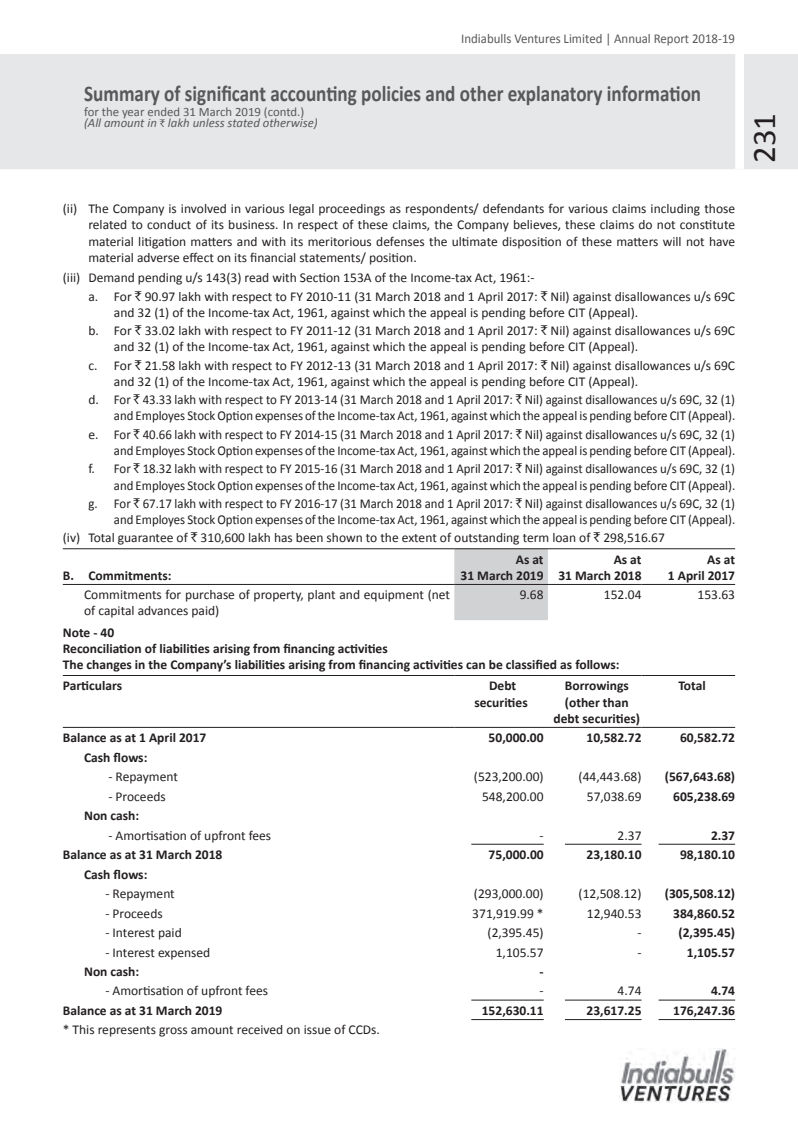
<style>
.page{position:relative;width:798px;height:1125px;background:#fff}
.page>*{position:absolute;margin:0;border:0;box-sizing:border-box;transform-origin:0 0}
.t1{font:33px "Calibri";color:#231f20}
.t2{font:700 22.5px "Calibri";color:#57585a;scale:.85 1}
.t3{font:13.5px/16.2px "Calibri";color:#231f20}
.t4{font:700 13.5px/16.2px "Calibri";color:#231f20;text-align:center}
.t5{font:13.5px/16.2px "Calibri";color:#231f20;text-align:right;scale:.95 1}
.t6{font:13.5px "Calibri";color:#57585a;scale:.95 1}
.t7{font:italic 12.75px/10.5px "Calibri";color:#57585a}
.s1{font-style:normal}
.s2{font-family:"Rupee Foradian";font-style:normal;font-size:10.5px}
.s3{font-family:"Rupee Foradian"}
</style>
<div class="page">
<div style="left:0;top:54px;width:797px;height:115px;background:#e6e7e9"></div>
<div style="left:735px;top:46px;width:8px;height:123px;background:#fff"></div>
<img style="left:619px;top:1048px;width:116px;height:54px">
<div style="left:454px;top:549px;width:94px;height:71px;background:#d1d2d4"></div>
<hr style="left:63px;top:548px;width:391px;height:1px;background:#231f20">
<hr style="left:454px;top:548px;width:94px;height:1px;background:#231f20">
<hr style="left:548px;top:548px;width:93px;height:1px;background:#231f20">
<hr style="left:641px;top:548px;width:94px;height:1px;background:#231f20">
<hr style="left:63px;top:584px;width:391px;height:1px;background:#231f20">
<hr style="left:454px;top:584px;width:94px;height:1px;background:#231f20">
<hr style="left:548px;top:584px;width:93px;height:1px;background:#231f20">
<hr style="left:641px;top:584px;width:94px;height:1px;background:#231f20">
<hr style="left:63px;top:675px;width:391px;height:1px;background:#231f20">
<hr style="left:454px;top:675px;width:94px;height:1px;background:#231f20">
<hr style="left:548px;top:675px;width:93px;height:1px;background:#231f20">
<hr style="left:641px;top:675px;width:94px;height:1px;background:#231f20">
<hr style="left:63px;top:727px;width:391px;height:1px;background:#231f20">
<hr style="left:454px;top:727px;width:94px;height:1px;background:#231f20">
<hr style="left:548px;top:727px;width:93px;height:1px;background:#231f20">
<hr style="left:641px;top:727px;width:94px;height:1px;background:#231f20">
<hr style="left:471px;top:844px;width:72px;height:1px;background:#231f20">
<hr style="left:565px;top:844px;width:76px;height:1px;background:#231f20">
<hr style="left:658px;top:844px;width:77px;height:1px;background:#231f20">
<hr style="left:471px;top:1000px;width:72px;height:1px;background:#231f20">
<hr style="left:565px;top:1000px;width:76px;height:1px;background:#231f20">
<hr style="left:658px;top:1000px;width:77px;height:1px;background:#231f20">
<hr style="left:471px;top:1019px;width:72px;height:1px;background:#231f20">
<hr style="left:565px;top:1019px;width:76px;height:1px;background:#231f20">
<hr style="left:658px;top:1019px;width:77px;height:1px;background:#231f20">
<p class="t6" style="left:461px;top:30px;width:290px">Indiabulls Ventures Limited | Annual Report 2018-19</p>
<p class="t2" style="left:84px;top:79px;width:727px">Summary of significant accounting policies and other explanatory information</p>
<p class="t7" style="left:84px;top:106px;width:235px"><span class="s1">for the year ended 31 March 2019 (contd.) </span>(All amount in <span class="s2">`</span> lakh unless stated otherwise)</p>
<p class="t3" style="left:88px;top:201px;width:648px;text-align:justify;text-indent:-26px">(ii) The Company is involved in various legal proceedings as respondents/ defendants for various claims including those related to conduct of its business. In respect of these claims, the Company believes, these claims do not constitute material litigation matters and with its meritorious defenses the ultimate disposition of these matters will not have material adverse effect on its financial statements/ position.</p>
<p class="t3" style="left:63px;top:270px;width:473px">(iii) Demand pending u/s 143(3) read with Section 153A of the Income-tax Act, 1961:-</p>
<p class="t3" style="left:114px;top:288px;width:622px;text-indent:-26px">a. For <span class="s3">`</span> 90.97 lakh with respect to FY 2010-11 (31 March 2018 and 1 April 2017: <span class="s3">`</span> Nil) against disallowances u/s 69C and 32 (1) of the Income-tax Act, 1961, against which the appeal is pending before CIT (Appeal).</p>
<p class="t3" style="left:114px;top:323px;width:622px;text-indent:-26px">b. For <span class="s3">`</span> 33.02 lakh with respect to FY 2011-12 (31 March 2018 and 1 April 2017: <span class="s3">`</span> Nil) against disallowances u/s 69C and 32 (1) of the Income-tax Act, 1961, against which the appeal is pending before CIT (Appeal).</p>
<p class="t3" style="left:114px;top:357px;width:622px;text-indent:-26px">c. For <span class="s3">`</span> 21.58 lakh with respect to FY 2012-13 (31 March 2018 and 1 April 2017: <span class="s3">`</span> Nil) against disallowances u/s 69C and 32 (1) of the Income-tax Act, 1961, against which the appeal is pending before CIT (Appeal).</p>
<p class="t3" style="left:88px;top:392px;width:648px;text-align:right">d. For <span class="s3">`</span> 43.33 lakh with respect to FY 2013-14 (31 March 2018 and 1 April 2017: <span class="s3">`</span> Nil) against disallowances u/s 69C, 32 (1) and Employes Stock Option expenses of the Income-tax Act, 1961, against which the appeal is pending before CIT (Appeal).</p>
<p class="t3" style="left:88px;top:426px;width:648px;text-align:right">e. For <span class="s3">`</span> 40.66 lakh with respect to FY 2014-15 (31 March 2018 and 1 April 2017: <span class="s3">`</span> Nil) against disallowances u/s 69C, 32 (1) and Employes Stock Option expenses of the Income-tax Act, 1961, against which the appeal is pending before CIT (Appeal).</p>
<p class="t3" style="left:88px;top:461px;width:648px;text-align:right">f. For <span class="s3">`</span> 18.32 lakh with respect to FY 2015-16 (31 March 2018 and 1 April 2017: <span class="s3">`</span> Nil) against disallowances u/s 69C, 32 (1) and Employes Stock Option expenses of the Income-tax Act, 1961, against which the appeal is pending before CIT (Appeal).</p>
<p class="t5" style="left:88px;top:495px;width:682px">g. For <span class="s3">`</span> 67.17 lakh with respect to FY 2016-17 (31 March 2018 and 1 April 2017: <span class="s3">`</span> Nil) against disallowances u/s 69C, 32 (1) and Employes Stock Option expenses of the Income-tax Act, 1961, against which the appeal is pending before CIT (Appeal).</p>
<p class="t3" style="left:63px;top:530px;width:603px">(iv) Total guarantee of <span class="s3">`</span> 310,600 lakh has been shown to the extent of outstanding term loan of <span class="s3">`</span> 298,516.67</p>
<p class="t4" style="left:63px;top:567px;width:110px">B. Commitments:</p>
<p class="t4" style="left:515px;top:551px;width:29px">As at</p>
<p class="t4" style="left:460px;top:567px;width:85px">31 March 2019</p>
<p class="t4" style="left:613px;top:551px;width:29px">As at</p>
<p class="t4" style="left:558px;top:567px;width:85px">31 March 2018</p>
<p class="t4" style="left:707px;top:551px;width:29px">As at</p>
<p class="t4" style="left:667px;top:567px;width:69px">1 April 2017</p>
<p class="t3" style="left:84px;top:587px;width:367px">Commitments for purchase of property, plant and equipment (net of capital advances paid)</p>
<p class="t3" style="left:519px;top:587px;width:25px">9.68</p>
<p class="t3" style="left:603px;top:587px;width:39px">152.04</p>
<p class="t3" style="left:697px;top:587px;width:39px">153.63</p>
<p class="t4" style="left:63px;top:624px;width:53px">Note - 40</p>
<p class="t4" style="left:63px;top:640px;width:326px">Reconciliation of liabilities arising from financing activities</p>
<p class="t4" style="left:63px;top:656px;width:558px">The changes in the Company’s liabilities arising from financing activities can be classified as follows:</p>
<p class="t4" style="left:63px;top:678px;width:61px">Particulars</p>
<p class="t4" style="left:474px;top:678px;width:55px">Debt securities</p>
<p class="t4" style="left:553px;top:678px;width:88px">Borrowings (other than debt securities)</p>
<p class="t4" style="left:678px;top:678px;width:29px">Total</p>
<p class="t4" style="left:63px;top:729px;width:145px">Balance as at 1 April 2017</p>
<p class="t4" style="left:488px;top:729px;width:56px">50,000.00</p>
<p class="t4" style="left:586px;top:729px;width:56px">10,582.72</p>
<p class="t4" style="left:680px;top:729px;width:56px">60,582.72</p>
<p class="t4" style="left:84px;top:749px;width:65px">Cash flows:</p>
<p class="t3" style="left:108px;top:768px;width:71px">- Repayment</p>
<p class="t3" style="left:474px;top:768px;width:71px">(523,200.00)</p>
<p class="t3" style="left:578px;top:768px;width:64px">(44,443.68)</p>
<p class="t4" style="left:664px;top:768px;width:72px">(567,643.68)</p>
<p class="t3" style="left:108px;top:788px;width:59px">- Proceeds</p>
<p class="t3" style="left:482px;top:788px;width:63px">548,200.00</p>
<p class="t3" style="left:586px;top:788px;width:56px">57,038.69</p>
<p class="t4" style="left:673px;top:788px;width:63px">605,238.69</p>
<p class="t4" style="left:84px;top:807px;width:57px">Non cash:</p>
<p class="t3" style="left:108px;top:827px;width:164px">- Amortisation of upfront fees</p>
<p class="t3" style="left:539px;top:827px;width:6px">-</p>
<p class="t3" style="left:617px;top:827px;width:25px">2.37</p>
<p class="t4" style="left:710px;top:827px;width:26px">2.37</p>
<p class="t4" style="left:63px;top:846px;width:161px">Balance as at 31 March 2018</p>
<p class="t4" style="left:488px;top:846px;width:56px">75,000.00</p>
<p class="t4" style="left:586px;top:846px;width:56px">23,180.10</p>
<p class="t4" style="left:680px;top:846px;width:56px">98,180.10</p>
<p class="t4" style="left:84px;top:866px;width:65px">Cash flows:</p>
<p class="t3" style="left:105px;top:885px;width:71px">- Repayment</p>
<p class="t3" style="left:474px;top:885px;width:71px">(293,000.00)</p>
<p class="t3" style="left:578px;top:885px;width:64px">(12,508.12)</p>
<p class="t4" style="left:664px;top:885px;width:72px">(305,508.12)</p>
<p class="t3" style="left:105px;top:905px;width:59px">- Proceeds</p>
<p class="t3" style="left:472px;top:905px;width:73px">371,919.99 *</p>
<p class="t3" style="left:586px;top:905px;width:56px">12,940.53</p>
<p class="t4" style="left:673px;top:905px;width:63px">384,860.52</p>
<p class="t3" style="left:105px;top:924px;width:78px">- Interest paid</p>
<p class="t3" style="left:487px;top:924px;width:58px">(2,395.45)</p>
<p class="t3" style="left:637px;top:924px;width:6px">-</p>
<p class="t4" style="left:678px;top:924px;width:58px">(2,395.45)</p>
<p class="t3" style="left:105px;top:944px;width:106px">- Interest expensed</p>
<p class="t3" style="left:495px;top:944px;width:49px">1,105.57</p>
<p class="t3" style="left:637px;top:944px;width:6px">-</p>
<p class="t4" style="left:686px;top:944px;width:50px">1,105.57</p>
<p class="t4" style="left:84px;top:963px;width:57px">Non cash:</p>
<p class="t4" style="left:539px;top:963px;width:6px">-</p>
<p class="t3" style="left:105px;top:983px;width:164px">- Amortisation of upfront fees</p>
<p class="t3" style="left:539px;top:983px;width:6px">-</p>
<p class="t3" style="left:617px;top:983px;width:25px">4.74</p>
<p class="t4" style="left:710px;top:983px;width:26px">4.74</p>
<p class="t4" style="left:63px;top:1002px;width:161px">Balance as at 31 March 2019</p>
<p class="t4" style="left:481px;top:1002px;width:63px">152,630.11</p>
<p class="t4" style="left:586px;top:1002px;width:56px">23,617.25</p>
<p class="t4" style="left:673px;top:1002px;width:63px">176,247.36</p>
<p class="t3" style="left:63px;top:1021px;width:318px">* This represents gross amount received on issue of CCDs.</p>
<h1 class="t1" style="left:743px;top:163px;width:52px;rotate:-90deg">231</h1>
</div>
